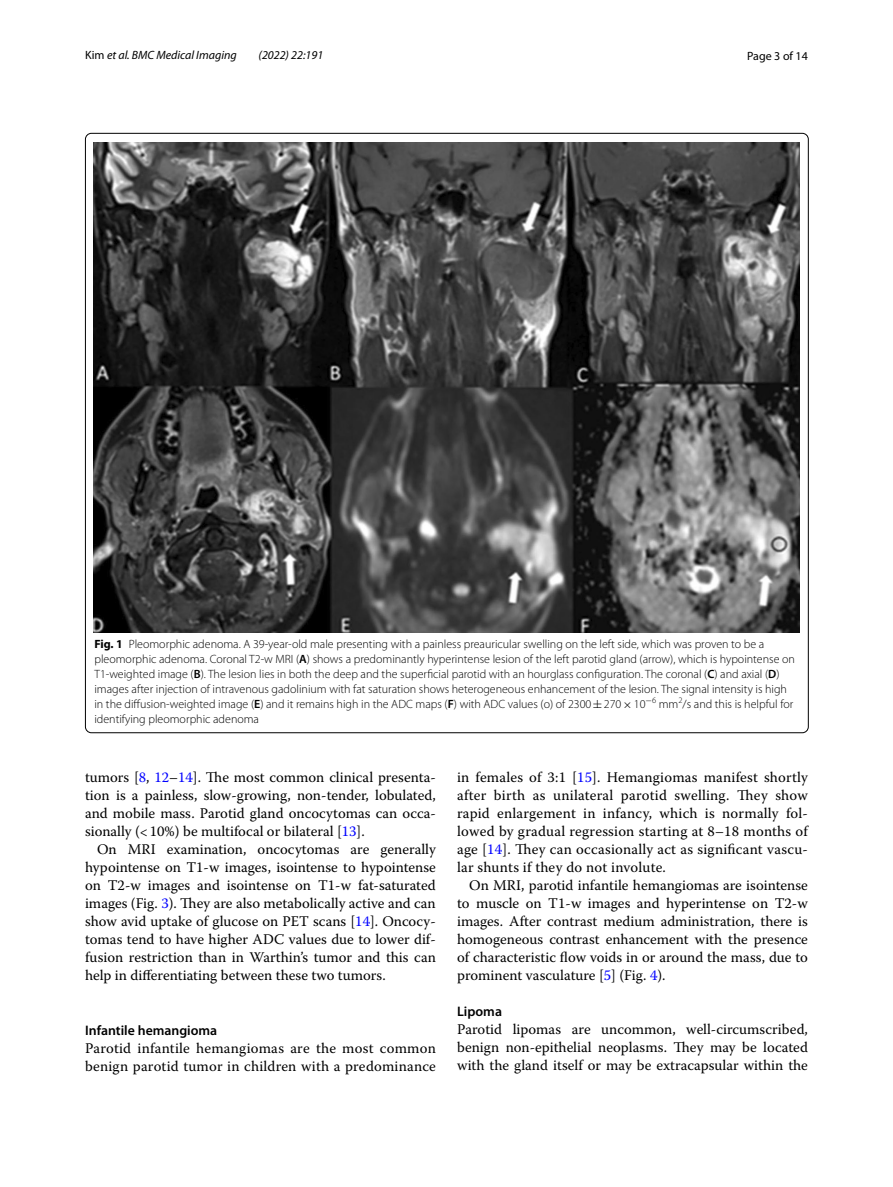
<style>
.page{position:relative;width:893px;height:1187px;background:#fff}
.page>*{position:absolute;margin:0;border:0;box-sizing:border-box;transform-origin:0 0}
.t1{font:14.7px/18px "Warnock Pro";letter-spacing:.005em;color:#000;text-align:justify}
.t2{font:600 13.8px "Myriad Pro";color:#000}
.t3{font:300 12px/15px "Myriad Pro";color:#000}
.t4{font:italic 12px "Myriad Pro";color:#000}
.t5{font:12px "Myriad Pro";color:#000}
.s1{font-style:normal}
.s2{font-weight:700}
.s3{font-weight:600}
.s4{font-family:"MTSY";font-weight:400}
.s5{color:#00f}
</style>
<div class="page">
<img style="left:94px;top:142px;width:706px;height:490px">
<p class="t4" style="left:85px;top:48px;width:153px"><span class="s1">Kim</span> et al. BMC Medical Imaging</p>
<p class="t4" style="left:259px;top:48px;width:66px">(2022) 22:191</p>
<p class="t5" style="left:747px;top:48px;width:62px">Page 3 of 14</p>
<p class="t3" style="left:94px;top:636px;width:702px"><span class="s2">Fig. 1</span> Pleomorphic adenoma. A 39-year-old male presenting with a painless preauricular swelling on the left side, which was proven to be a pleomorphic adenoma. Coronal T2-w MRI (<span class="s3">A</span>) shows a predominantly hyperintense lesion of the left parotid gland (arrow), which is hypointense on T1-weighted image (<span class="s3">B</span>). The lesion lies in both the deep and the superficial parotid with an hourglass configuration. The coronal (<span class="s3">C</span>) and axial (<span class="s3">D</span>) images after injection of intravenous gadolinium with fat saturation shows heterogeneous enhancement of the lesion. The signal intensity is high in the diffusion-weighted image (<span class="s3">E</span>) and it remains high in the ADC maps (<span class="s3">F</span>) with ADC values (o) of 2300<span class="s4">±</span>270<span class="s4">×</span> -10<sup>−</sup><sup>6</sup> mm<sup>2</sup>/s and this is helpful for identifying pleomorphic adenoma</p>
<p class="t1" style="left:85px;top:767px;width:352px">tumors [<span class="s5">8</span>, <span class="s5">12</span>–<span class="s5">14</span>]. The most common clinical presenta&shy;tion is a painless, slow-growing, non-tender, lobulated, and mobile mass. Parotid gland oncocytomas can occa&shy;sionally (&lt;10%) be multifocal or bilateral [<span class="s5">13</span>].</p>
<p class="t1" style="left:85px;top:839px;width:352px;text-indent:12px">On MRI examination, oncocytomas are generally hypointense on T1-w images, isointense to hypointense on T2-w images and isointense on T1-w fat-saturated images (Fig. <span class="s5">3</span>). They are also metabolically active and can show avid uptake of glucose on PET scans [<span class="s5">14</span>]. Oncocy&shy;tomas tend to have higher ADC values due to lower dif&shy;fusion restriction than in Warthin’s tumor and this can help in differentiating between these two tumors.</p>
<p class="t2" style="left:85px;top:1021px;width:134px">Infantile hemangioma</p>
<p class="t1" style="left:85px;top:1038px;width:352px">Parotid infantile hemangiomas are the most common benign parotid tumor in children with a predominance</p>
<p class="t1" style="left:457px;top:767px;width:352px">in females of 3:1 [<span class="s5">15</span>]. Hemangiomas manifest shortly after birth as unilateral parotid swelling. They show rapid enlargement in infancy, which is normally fol&shy;lowed by gradual regression starting at 8–18 months of age [<span class="s5">14</span>]. They can occasionally act as significant vascu&shy;lar shunts if they do not involute.</p>
<p class="t1" style="left:457px;top:875px;width:352px;text-indent:12px">On MRI, parotid infantile hemangiomas are isointense to muscle on T1-w images and hyperintense on T2-w images. After contrast medium administration, there is homogeneous contrast enhancement with the presence of characteristic flow voids in or around the mass, due to prominent vasculature [<span class="s5">5</span>] (Fig. <span class="s5">4</span>).</p>
<p class="t2" style="left:457px;top:1002px;width:46px">Lipoma</p>
<p class="t1" style="left:457px;top:1019px;width:352px">Parotid lipomas are uncommon, well-circumscribed, benign non-epithelial neoplasms. They may be located with the gland itself or may be extracapsular within the</p>
</div>
